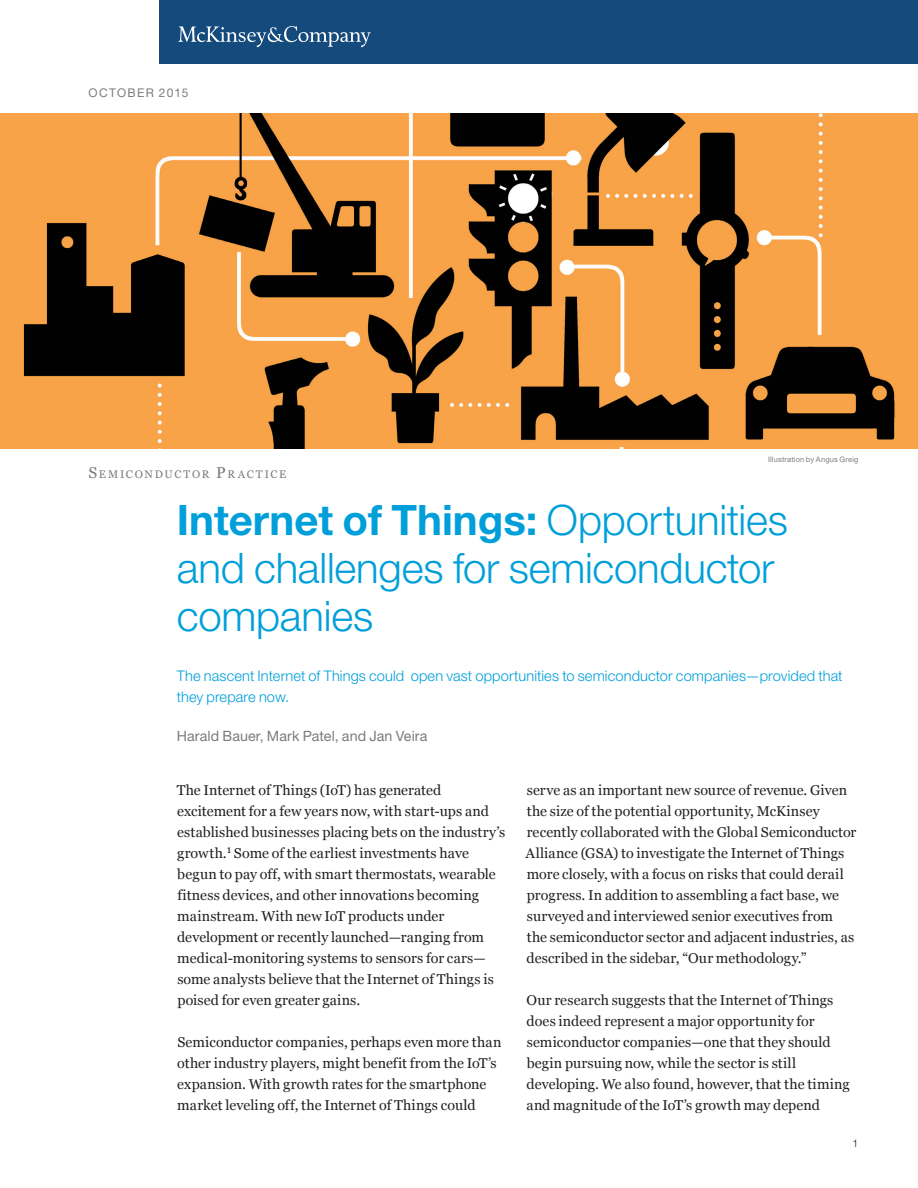
<style>
.page{position:relative;width:918px;height:1188px;background:#fff}
.page>*{position:absolute;margin:0;border:0;box-sizing:border-box;transform-origin:0 0}
.t1{font:300 42px/48px "Helvetica Neue LT Std";letter-spacing:-.005em;color:#009fda}
.t2{font:300 14.7px/21px "Helvetica Neue LT Std";letter-spacing:.005em;color:#009fda}
.t3{font:14.25px/21px "Georgia";letter-spacing:.005em;color:#231f20}
.t4{font:14.25px "Helvetica Neue LT Std";letter-spacing:.01em;color:#7a7c7f}
.t5{font:12px "Helvetica Neue LT Std";letter-spacing:.105em;color:#7a7c7f}
.t6{font:10.95px "Georgia";letter-spacing:.165em;color:#7a7c7f}
.t7{font:300 10.5px "Helvetica Neue LT Std";color:#231f20}
.t8{font:7.5px "Helvetica Neue LT Std";letter-spacing:.02em;color:#7a7c7f}
.s1{font-size:15.75px}
.s2{font-weight:700}
</style>
<div class="page">
<img style="left:0;top:113px;width:918px;height:336px">
<div style="left:160px;top:0;width:758px;height:64px;background:#144a7c"></div>
<svg style="left:178px;top:26px;width:193px;height:21px"></svg>
<p class="t5" style="left:89px;top:85px;width:102px">OCTOBER 2015</p>
<p class="t6" style="left:89px;top:466px;width:199px"><span class="s1">S</span>EMICONDUCTOR <span class="s1">P</span>RACTICE</p>
<p class="t8" style="left:768px;top:455px;width:92px">Illustration by Angus Greig</p>
<h1 class="t1" style="left:177px;top:495px;width:613px"><span class="s2">Internet of Things:</span> Opportunities and challenges for semiconductor companies</h1>
<p class="t2" style="left:177px;top:665px;width:667px">The nascent Internet of Things could open vast opportunities to semiconductor companies—provided that they prepare now.</p>
<p class="t4" style="left:177px;top:728px;width:252px">Harald Bauer, Mark Patel, and Jan Veira</p>
<p class="t3" style="left:177px;top:779px;width:330px">The Internet of Things (IoT) has generated excitement for a few years now, with start-ups and established businesses placing bets on the industry’s growth.<sup>1</sup> Some of the earliest investments have begun to pay off, with smart thermostats, wearable fitness devices, and other innovations becoming mainstream. With new IoT products under development or recently launched—ranging from medical-monitoring systems to sensors for cars— some analysts believe that the Internet of Things is poised for even greater gains.</p>
<p class="t3" style="left:177px;top:1031px;width:326px">Semiconductor companies, perhaps even more than other industry players, might benefit from the IoT’s expansion. With growth rates for the smartphone market leveling off, the Internet of Things could</p>
<p class="t3" style="left:526px;top:779px;width:332px">serve as an important new source of revenue. Given the size of the potential opportunity, McKinsey recently collaborated with the Global Semiconductor Alliance (GSA) to investigate the Internet of Things more closely, with a focus on risks that could derail progress. In addition to assembling a fact base, we surveyed and interviewed senior executives from<br>the semiconductor sector and adjacent industries, as described in the sidebar, “Our methodology.”</p>
<p class="t3" style="left:527px;top:989px;width:325px">Our research suggests that the Internet of Things does indeed represent a major opportunity for semiconductor companies—one that they should begin pursuing now, while the sector is still developing. We also found, however, that the timing and magnitude of the IoT’s growth may depend</p>
<p class="t7" style="left:853px;top:1137px;width:7px">1</p>
</div>
